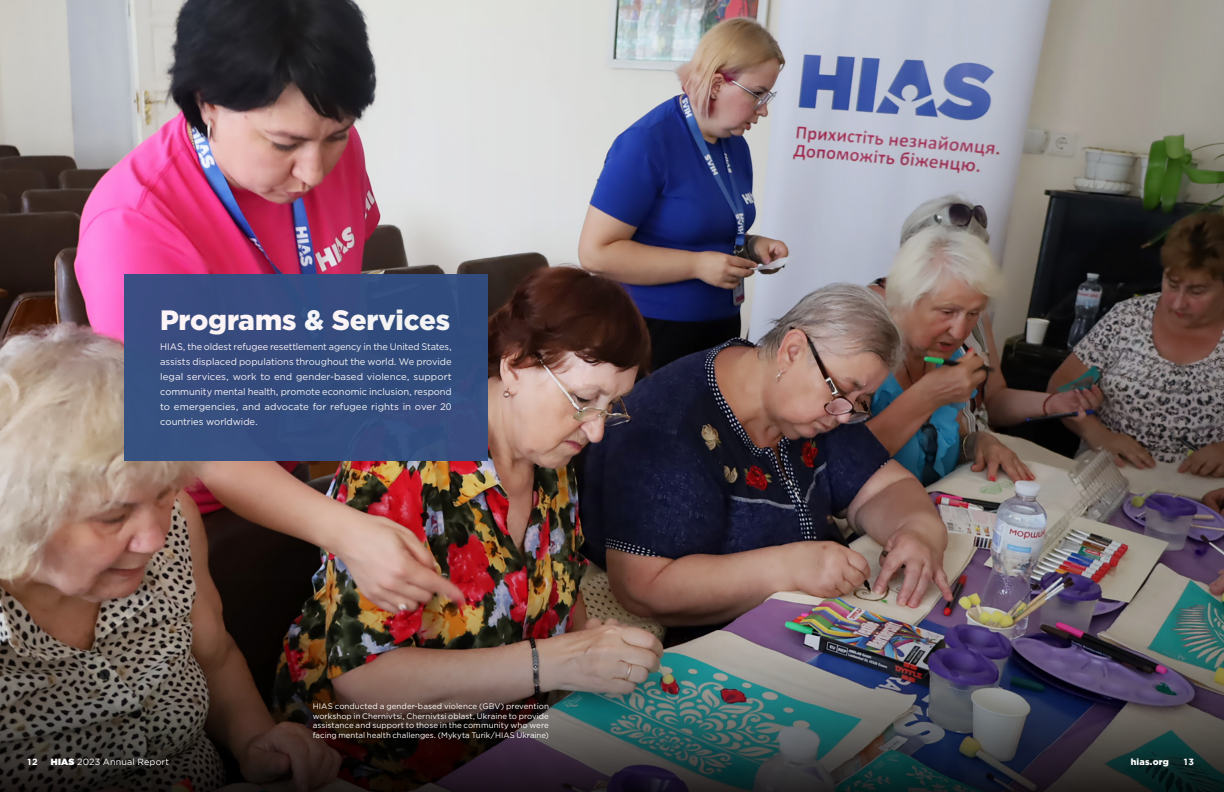
<style>
.page{position:relative;width:1224px;height:792px;background:#fff}
.page>*{position:absolute;margin:0;border:0;box-sizing:border-box;transform-origin:0 0}
.t1{font:900 28px "Gotham";letter-spacing:-.01em;color:#fff}
.t2{font:9.5px/15px "Gotham";letter-spacing:-.005em;color:#fff;text-align:justify}
.t3{font:9px "Gotham Pro";letter-spacing:.015em;color:#fff}
.t4{font:900 9px "Gotham";letter-spacing:.02em;color:#fff}
.t5{font:700 9px "Gotham Pro";color:#fff}
.t6{font:8px/9.6px "Gotham";color:#fff;text-align:justify}
.s1{font-family:"Gotham";font-weight:900}
</style>
<div class="page">
<img style="left:0;top:0;width:1224px;height:577px">
<img style="left:0;top:577px;width:1224px;height:215px">
<div style="left:124px;top:275px;width:364px;height:186px;background:#314e81"></div>
<h1 class="t1" style="left:160px;top:301px;width:291px">Programs &amp; Services</h1>
<p class="t2" style="left:160px;top:339px;width:293px">HIAS, the oldest refugee resettlement agency in the United States, assists displaced populations throughout the world. We provide legal services, work to end gender-based violence, support community mental health, promote economic inclusion, respond to emergencies, and advocate for refugee rights in over 20 countries worldwide.</p>
<p class="t6" style="left:313px;top:701px;width:238px">HIAS conducted a gender-based violence (GBV) prevention workshop in Chernivtsi, Chernivtsi oblast, Ukraine to provide assistance and support to those in the community who were facing mental health challenges. (Mykyta Turik/HIAS Ukraine)</p>
<p class="t5" style="left:27px;top:757px;width:12px">12</p>
<p class="t3" style="left:51px;top:757px;width:120px"><span class="s1">HIAS</span> 2023 Annual Report</p>
<p class="t4" style="left:1131px;top:756px;width:40px">hias.org</p>
<p class="t5" style="left:1184px;top:757px;width:12px">13</p>
</div>
